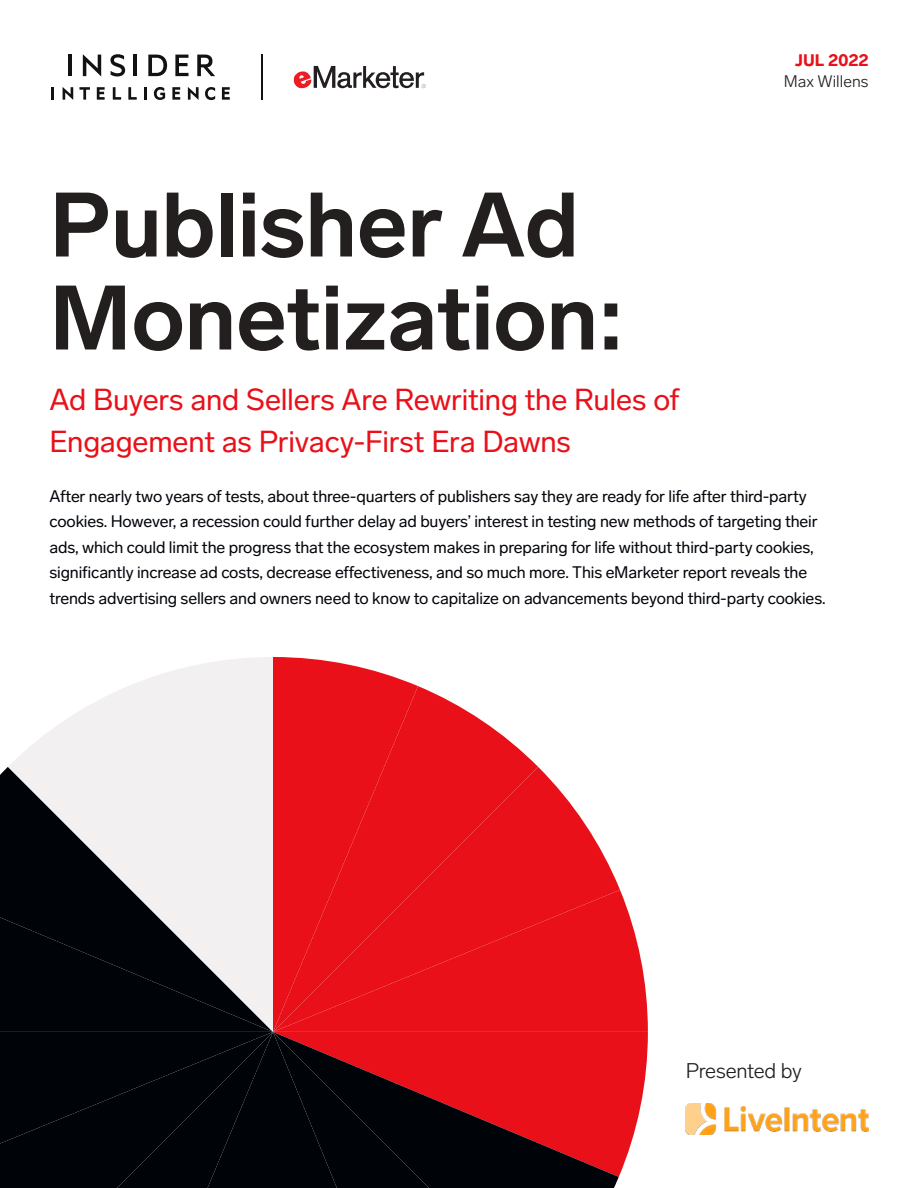
<style>
.page{position:relative;width:918px;height:1188px;background:#fff}
.page>*{position:absolute;margin:0;border:0;box-sizing:border-box;transform-origin:0 0}
.t1{font:700 90px/93px "Lab Grotesque";color:#241f1f}
.t2{font:30px/42px "Lab Grotesque";letter-spacing:-.005em;color:#e91019}
.t3{font:300 21px "Lab Grotesque";letter-spacing:-.01em;color:#241f1f}
.t4{font:16.5px/25.5px "Lab Grotesque";letter-spacing:-.01em;color:#000409}
.t5{font:300 16.5px "Lab Grotesque";color:#241f1f}
.t6{font:900 16.5px "Lab Grotesque";color:#e91019}
</style>
<div class="page">
<svg style="left:222px;top:87px;width:8px;height:13px"></svg>
<svg style="left:205px;top:87px;width:10px;height:13px"></svg>
<svg style="left:188px;top:87px;width:11px;height:13px"></svg>
<svg style="left:172px;top:87px;width:8px;height:13px"></svg>
<svg style="left:154px;top:87px;width:11px;height:13px"></svg>
<svg style="left:144px;top:87px;width:3px;height:13px"></svg>
<svg style="left:128px;top:87px;width:9px;height:13px"></svg>
<svg style="left:113px;top:87px;width:8px;height:13px"></svg>
<svg style="left:97px;top:87px;width:8px;height:13px"></svg>
<svg style="left:79px;top:87px;width:11px;height:13px"></svg>
<svg style="left:63px;top:87px;width:10px;height:13px"></svg>
<svg style="left:51px;top:87px;width:3px;height:13px"></svg>
<hr style="left:68px;top:55px;width:4px;height:21px;background:#121212">
<svg style="left:83px;top:54px;width:18px;height:22px"></svg>
<svg style="left:110px;top:54px;width:15px;height:23px"></svg>
<hr style="left:133px;top:55px;width:4px;height:21px;background:#121212">
<svg style="left:148px;top:55px;width:19px;height:21px"></svg>
<svg style="left:175px;top:55px;width:13px;height:21px"></svg>
<svg style="left:197px;top:55px;width:18px;height:21px"></svg>
<svg style="left:294px;top:66px;width:132px;height:23px"></svg>
<hr style="left:261px;top:54px;width:1px;height:46px;background:#121212">
<svg style="left:619px;top:1032px;width:29px;height:144px;fill:#e91019"></svg>
<svg style="left:538px;top:1032px;width:81px;height:156px;background:#be0e16"></svg>
<svg style="left:273px;top:657px;width:145px;height:29px;fill:#e91019"></svg>
<svg style="left:273px;top:686px;width:265px;height:81px;fill:#e91019"></svg>
<svg style="left:273px;top:767px;width:347px;height:123px;background:#eb2831"></svg>
<svg style="left:8px;top:685px;width:123px;height:202px;fill:#f2f0f1"></svg>
<svg style="left:538px;top:890px;width:110px;height:142px;background:#ea242c"></svg>
<svg style="left:0;top:887px;width:538px;height:301px;background:#57090f"></svg>
<svg style="left:131px;top:657px;width:142px;height:375px;fill:#f2f0f1"></svg>
<img style="left:686px;top:1104px;width:182px;height:30px">
<h1 class="t1" style="left:50px;top:179px;width:576px">Publisher Ad<br>Monetization:</h1>
<h2 class="t2" style="left:50px;top:378px;width:632px">Ad Buyers and Sellers Are Rewriting the Rules of<br>Engagement as Privacy-First Era Dawns</h2>
<p class="t6" style="left:795px;top:50px;width:75px">JUL 2022</p>
<p class="t5" style="left:784px;top:72px;width:86px">Max Willens</p>
<p class="t4" style="left:50px;top:483px;width:778px">After nearly two years of tests, about three-quarters of publishers say they are ready for life after third-party cookies. However, a recession could further delay ad buyers’ interest in testing new methods of targeting their ads, which could limit the progress that the ecosystem makes in preparing for life without third-party cookies, significantly increase ad costs, decrease effectiveness, and so much more. This eMarketer report reveals the trends advertising sellers and owners need to know to capitalize on advancements beyond third-party cookies.</p>
<p class="t3" style="left:686px;top:1058px;width:118px">Presented by</p>
</div>
